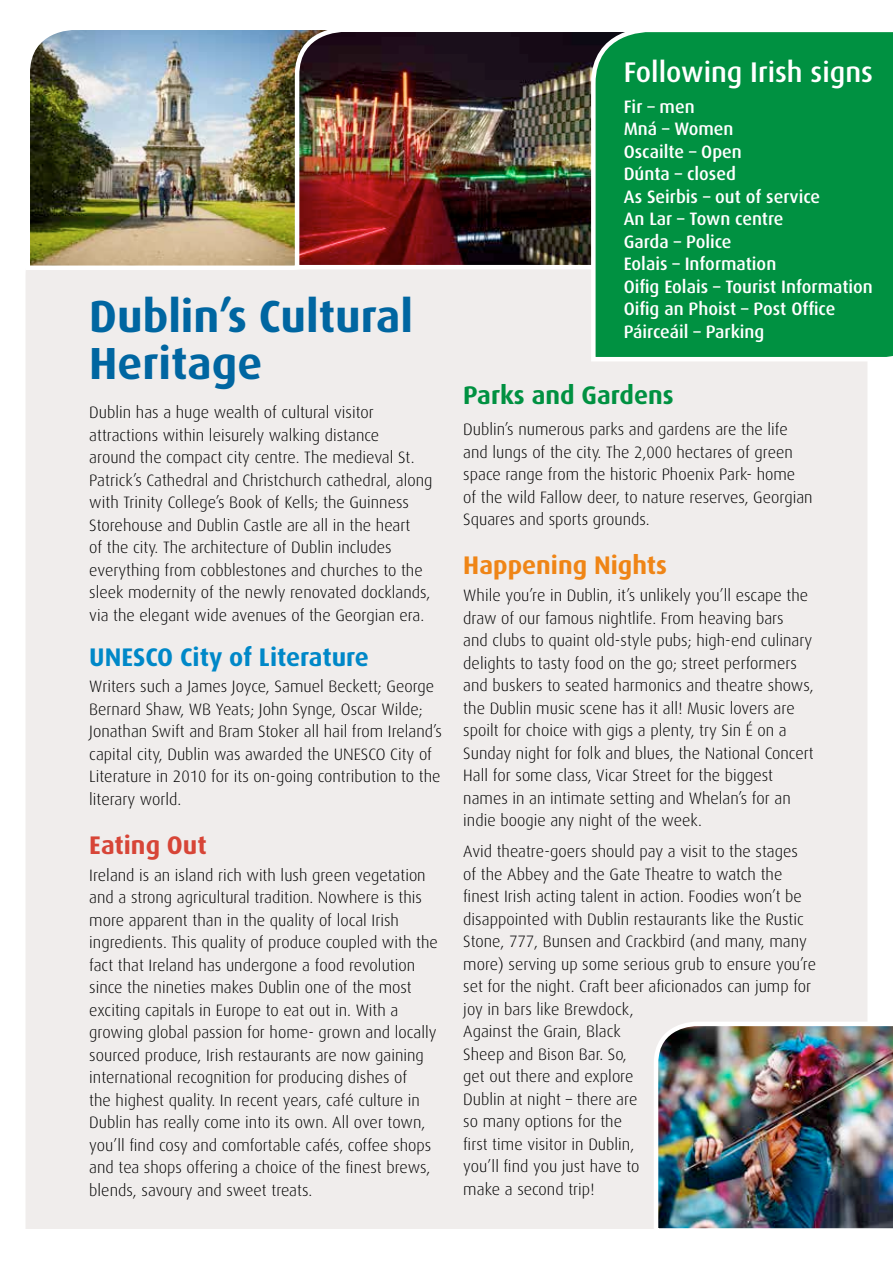
<style>
.page{position:relative;width:893px;height:1263px;background:#fff}
.page>*{position:absolute;margin:0;border:0;box-sizing:border-box;transform-origin:0 0}
.Body_Text{font:700 45px/46.5px "Dax";color:#0066a1}
.Body_Text-2{font:500 28.5px "Dax";color:#fff}
.Body_Text-3{font:700 25.5px "Dax";color:#0088c8}
.Body_Text-4{font:700 25.5px "Dax";color:#009141}
.Body_Text-5{font:700 25.5px "Dax";color:#ef8516}
.Body_Text-6{font:700 25.5px "Dax";color:#d74537}
.Body_Text-7{font:500 18px "Dax";color:#fff}
.Body_Text-8{font:300 16.5px/22.5px "Dax";color:#000}
</style>
<div class="page">
<div style="left:26px;top:272px;width:841px;height:957px;background:#f0edec"></div>
<img style="left:26px;top:30px;width:267px;height:242px">
<img style="left:293px;top:30px;width:296px;height:242px">
<div style="left:589px;top:32px;width:304px;height:332px;background:#009141"></div>
<img style="left:651px;top:1019px;width:242px;height:210px">
<p class="Body_Text" style="left:89px;top:294px;width:325px">Dublin’s Cultural<br>Heritage</p>
<p class="Body_Text-8" style="left:89px;top:401px;width:345px">Dublin has a huge wealth of cultural visitor attractions within leisurely walking distance<br>around the compact city centre. The medieval St.<br>Patrick’s Cathedral and Christchurch cathedral, along with Trinity College’s Book of Kells; the Guinness Storehouse and Dublin Castle are all in the heart<br>of the city. The architecture of Dublin includes everything from cobblestones and churches to the sleek modernity of the newly renovated docklands, via the elegant wide avenues of the Georgian era.</p>
<p class="Body_Text-3" style="left:89px;top:642px;width:281px">UNESCO City of Literature</p>
<p class="Body_Text-8" style="left:89px;top:675px;width:354px">Writers such a James Joyce, Samuel Beckett; George Bernard Shaw, WB Yeats; John Synge, Oscar Wilde; Jonathan Swift and Bram Stoker all hail from Ireland’s capital city, Dublin was awarded the UNESCO City of Literature in 2010 for its on-going contribution to the literary world.</p>
<p class="Body_Text-6" style="left:89px;top:831px;width:119px">Eating Out</p>
<p class="Body_Text-8" style="left:89px;top:864px;width:350px">Ireland is an island rich with lush green vegetation and a strong agricultural tradition. Nowhere is this more apparent than in the quality of local Irish ingredients. This quality of produce coupled with the fact that Ireland has undergone a food revolution since the nineties makes Dublin one of the most exciting capitals in Europe to eat out in. With a growing global passion for home- grown and locally sourced produce, Irish restaurants are now gaining international recognition for producing dishes of<br>the highest quality. In recent years, café culture in Dublin has really come into its own. All over town, you’ll find cosy and comfortable cafés, coffee shops and tea shops offering a choice of the finest brews, blends, savoury and sweet treats.</p>
<p class="Body_Text-2" style="left:624px;top:56px;width:251px">Following Irish signs</p>
<p class="Body_Text-7" style="left:624px;top:96px;width:73px">Fir – men</p>
<p class="Body_Text-7" style="left:624px;top:119px;width:111px">Mná – Women</p>
<p class="Body_Text-7" style="left:624px;top:141px;width:120px">Oscailte – Open</p>
<p class="Body_Text-7" style="left:624px;top:164px;width:114px">Dúnta – closed</p>
<p class="Body_Text-7" style="left:624px;top:186px;width:198px">As Seirbis – out of service</p>
<p class="Body_Text-7" style="left:624px;top:209px;width:161px">An Lar – Town centre</p>
<p class="Body_Text-7" style="left:624px;top:231px;width:109px">Garda – Police</p>
<p class="Body_Text-7" style="left:624px;top:254px;width:154px">Eolais – Information</p>
<p class="Body_Text-7" style="left:624px;top:276px;width:251px">Oifig Eolais – Tourist Information</p>
<p class="Body_Text-7" style="left:624px;top:299px;width:213px">Oifig an Phoist – Post Office</p>
<p class="Body_Text-7" style="left:624px;top:321px;width:142px">Páirceáil – Parking</p>
<p class="Body_Text-4" style="left:463px;top:381px;width:212px">Parks and Gardens</p>
<p class="Body_Text-8" style="left:463px;top:419px;width:351px">Dublin’s numerous parks and gardens are the life and lungs of the city. The 2,000 hectares of green space range from the historic Phoenix Park- home<br>of the wild Fallow deer, to nature reserves, Georgian Squares and sports grounds.</p>
<p class="Body_Text-5" style="left:463px;top:551px;width:205px">Happening Nights</p>
<p class="Body_Text-8" style="left:463px;top:584px;width:352px">While you’re in Dublin, it’s unlikely you’ll escape the draw of our famous nightlife. From heaving bars<br>and clubs to quaint old-style pubs; high-end culinary delights to tasty food on the go; street performers and buskers to seated harmonics and theatre shows, the Dublin music scene has it all! Music lovers are spoilt for choice with gigs a plenty, try Sin É on a Sunday night for folk and blues, the National Concert Hall for some class, Vicar Street for the biggest names in an intimate setting and Whelan’s for an indie boogie any night of the week.</p>
<p class="Body_Text-8" style="left:463px;top:840px;width:354px">Avid theatre-goers should pay a visit to the stages<br>of the Abbey and the Gate Theatre to watch the finest Irish acting talent in action. Foodies won’t be disappointed with Dublin restaurants like the Rustic Stone, 777, Bunsen and Crackbird (and many, many more) serving up some serious grub to ensure you’re set for the night. Craft beer aficionados can jump for joy in bars like Brewdock,<br>Against the Grain, Black<br>Sheep and Bison Bar. So,<br>get out there and explore<br>Dublin at night – there are<br>so many options for the<br>first time visitor in Dublin,<br>you’ll find you just have to<br>make a second trip!</p>
</div>
